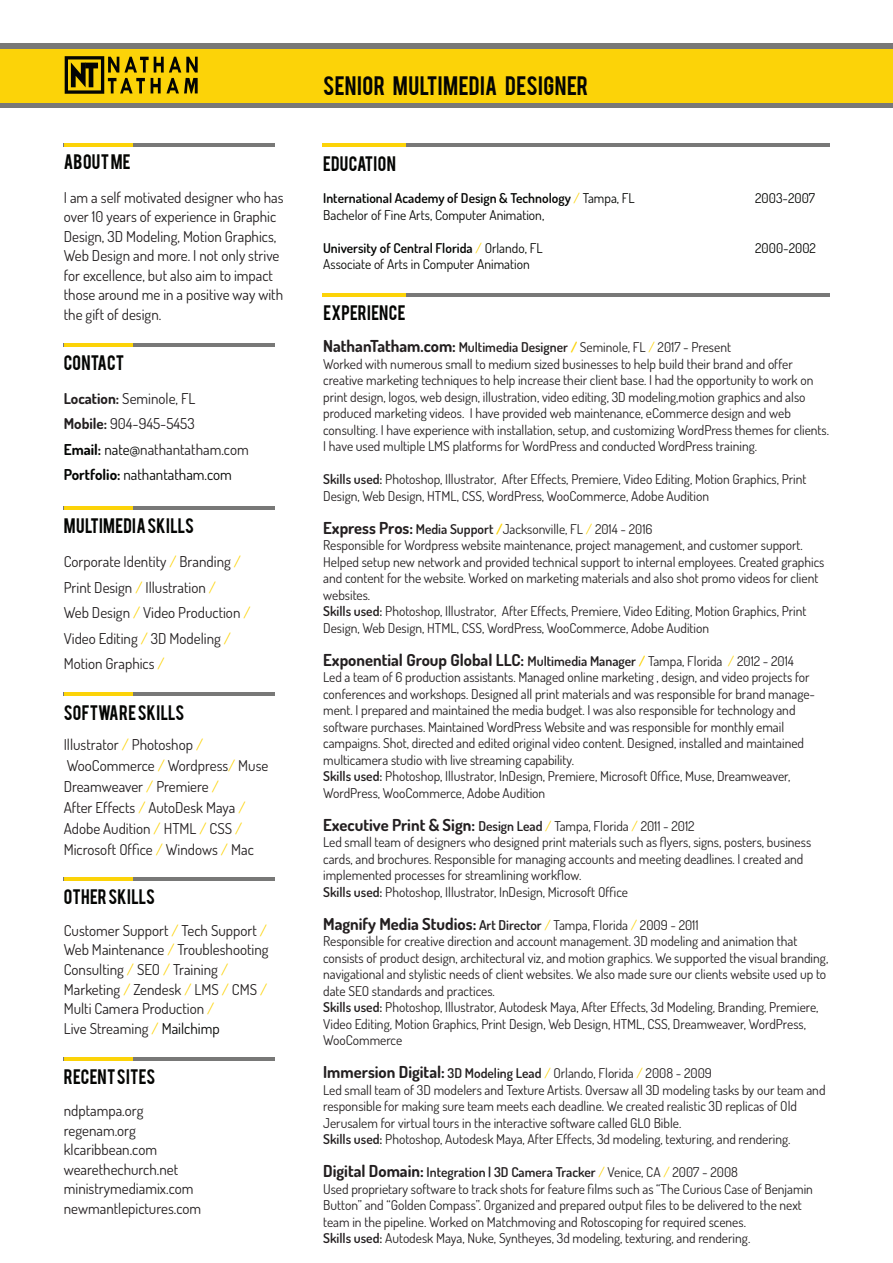
<style>
.page{position:relative;width:893px;height:1263px;background:#fff}
.page>*{position:absolute;margin:0;border:0;box-sizing:border-box;transform-origin:0 0}
.t1{font:21px "Bebas";letter-spacing:.025em;color:#040503}
.t2{font:16.5px "Bebas";letter-spacing:.015em;color:#040503}
.t3{font:700 16.5px "Dosis";color:#231f20}
.t4{font:15px/19.5px "Dosis";color:#231f20}
.t5{font:13.5px/16.5px "Dosis";color:#231f20}
.t6{font:13.5px "Dosis";color:#040503}
.t7{font:600 13.5px "Dosis";color:#040503}
.s1{font-weight:700}
.s2{font-weight:700;color:#040503}
.s3{color:#040503}
.s4{color:#fcd308}
.s5{font-weight:400;color:#fcd308}
.s6{font-weight:400}
.s7{font-weight:700;font-size:16.5px}
.s8{font-weight:600}
.s9{font-weight:700;color:#fcd308}
.s10{font-weight:600;font-size:13.5px}
.s11{font-weight:600;font-size:13.5px;color:#fcd308}
.s12{font-weight:400;font-size:13.5px}
.s13{font-weight:400;font-size:13.5px;color:#fcd308}
</style>
<div class="page">
<div style="left:0;top:44px;width:893px;height:64px;background:#787877"></div>
<div style="left:0;top:49px;width:893px;height:54px;background:#fcd308"></div>
<svg style="left:71px;top:62px;width:27px;height:25px"></svg>
<div style="left:65px;top:56px;width:39px;height:38px;border:3px solid #040503"></div>
<svg style="left:108px;top:57px;width:90px;height:36px"></svg>
<hr style="left:323px;top:293px;width:507px;height:4px;background:#787877">
<hr style="left:323px;top:293px;width:83px;height:4px;background:#fcd308">
<hr style="left:64px;top:343px;width:211px;height:3px;background:#787877">
<hr style="left:64px;top:343px;width:69px;height:3px;background:#fcd308">
<hr style="left:64px;top:506px;width:211px;height:3px;background:#787877">
<hr style="left:64px;top:506px;width:69px;height:3px;background:#fcd308">
<hr style="left:64px;top:692px;width:211px;height:4px;background:#787877">
<hr style="left:64px;top:692px;width:69px;height:4px;background:#fcd308">
<hr style="left:323px;top:143px;width:507px;height:4px;background:#787877">
<hr style="left:323px;top:143px;width:83px;height:4px;background:#fcd308">
<hr style="left:64px;top:877px;width:211px;height:4px;background:#787877">
<hr style="left:64px;top:877px;width:69px;height:4px;background:#fcd308">
<hr style="left:64px;top:144px;width:211px;height:3px;background:#787877">
<hr style="left:64px;top:144px;width:69px;height:3px;background:#fcd308">
<hr style="left:64px;top:1057px;width:211px;height:4px;background:#787877">
<hr style="left:64px;top:1057px;width:69px;height:4px;background:#fcd308">
<p class="t2" style="left:64px;top:150px;width:68px">ABOUT ME</p>
<p class="t4" style="left:64px;top:187px;width:221px">I am a self motivated designer who has over 10 years of experience in Graphic Design, 3D Modeling, Motion Graphics, Web Design and more. I not only strive for excellence, but also aim to impact those around me in a positive way with the gift of design.</p>
<p class="t2" style="left:64px;top:351px;width:62px">CONTACT</p>
<p class="t4" style="left:64px;top:385px;width:186px;line-height:25.5px"><span class="s1">Location:</span> Seminole, FL<br><span class="s1">Mobile:</span> 904-945-5453<br><span class="s2">Email:</span> <span class="s3">nate@</span>nathantatham.com<br><span class="s2">Portfolio:</span> <span class="s3">nathantatham.com</span></p>
<p class="t2" style="left:64px;top:514px;width:132px">MULTIMEDIA SKILLS</p>
<p class="t4" style="left:64px;top:548px;width:188px;line-height:25.5px">Corporate Identity <span class="s4">/</span> Branding <span class="s4">/<br></span>Print Design <span class="s4">/</span> Illustration <span class="s4">/<br></span>Web Design <span class="s4">/</span> Video Production <span class="s4">/<br></span>Video Editing <span class="s4">/</span> 3D Modeling <span class="s4">/<br></span>Motion Graphics <span class="s4">/</span></p>
<p class="t2" style="left:64px;top:701px;width:122px">SOFTWARE SKILLS</p>
<p class="t4" style="left:64px;top:733px;width:206px;line-height:21px">Illustrator <span class="s4">/</span> Photoshop <span class="s4">/<br></span>WooCommerce <span class="s4">/</span> Wordpress<span class="s4">/</span> Muse<br>Dreamweaver <span class="s4">/</span> Premiere <span class="s4">/<br></span>After Effects <span class="s4">/</span> AutoDesk Maya <span class="s4">/<br></span>Adobe Audition <span class="s4">/</span> HTML <span class="s4">/</span> CSS <span class="s4">/<br></span>Microsoft Office <span class="s4">/</span> Windows <span class="s4">/</span> Mac</p>
<p class="t2" style="left:64px;top:884px;width:93px">OTHER SKILLS</p>
<p class="t4" style="left:64px;top:920px;width:206px">Customer Support <span class="s4">/</span> Tech Support <span class="s4">/<br></span>Web Maintenance <span class="s4">/</span> Troubleshooting<br>Consulting <span class="s4">/</span> SEO <span class="s4">/</span> Training <span class="s4">/<br></span>Marketing <span class="s4">/</span> Zendesk <span class="s4">/</span> LMS <span class="s4">/</span> CMS <span class="s4">/<br></span>Multi Camera Production <span class="s4">/<br></span>Live Streaming <span class="s4">/</span> <span class="s3">Mailchimp</span></p>
<p class="t2" style="left:64px;top:1064px;width:93px">RECENT SITES</p>
<p class="t4" style="left:64px;top:1100px;width:139px">ndptampa.org regenam.org klcaribbean.com wearethechurch.net ministrymediamix.com newmantlepictures.com</p>
<h1 class="t1" style="left:323px;top:70px;width:267px">SENIOR MULTIMEDIA DESIGNER</h1>
<p class="t2" style="left:323px;top:151px;width:74px">EDUCATION</p>
<p class="t7" style="left:323px;top:190px;width:313px">International Academy of Design &amp; Technology <span class="s5">/</span> <span class="s6">Tampa, FL</span></p>
<p class="t6" style="left:755px;top:190px;width:61px">2003-2007</p>
<p class="t6" style="left:323px;top:206px;width:223px">Bachelor of Fine Arts, Computer Animation,</p>
<p class="t7" style="left:323px;top:239px;width:221px">University of Central Florida <span class="s5">/</span> <span class="s6">Orlando, FL</span></p>
<p class="t6" style="left:755px;top:239px;width:62px">2000-2002</p>
<p class="t6" style="left:323px;top:256px;width:208px">Associate of Arts in Computer Animation</p>
<p class="t2" style="left:324px;top:300px;width:83px">EXPERIENCE</p>
<p class="t5" style="left:323px;top:339px;width:507px"><span class="s7">NathanTatham.com:</span> <span class="s8">Multimedia Designer</span> <span class="s9">/</span> Seminole, FL <span class="s4">/</span> 2017 - Present<br>Worked with numerous small to medium sized businesses to help build their brand and offer creative marketing techniques to help increase their client base. I had the opportunity to work on print design, logos, web design, illustration, video editing, 3D modeling,motion graphics and also produced marketing videos. I have provided web maintenance, eCommerce design and web consulting. I have experience with installation, setup, and customizing WordPress themes for clients.<br>I have used multiple LMS platforms for WordPress and conducted WordPress training.</p>
<p class="t5" style="left:323px;top:471px;width:485px"><span class="s8">Skills used:</span> Photoshop, Illustrator, After Effects, Premiere, Video Editing, Motion Graphics, Print<br>Design, Web Design, HTML, CSS, WordPress, WooCommerce, Adobe Audition</p>
<p class="t5" style="left:323px;top:520px;width:503px"><span class="s7">Express Pros:</span> <span class="s8">Media Support</span> <span class="s9">/</span>Jacksonville, FL <span class="s4">/</span> 2014 - 2016<br>Responsible for Wordpress website maintenance, project management, and customer support.<br>Helped setup new network and provided technical support to internal employees. Created graphics and content for the website. Worked on marketing materials and also shot promo videos for client websites.<br><span class="s8">Skills used:</span> Photoshop, Illustrator, After Effects, Premiere, Video Editing, Motion Graphics, Print Design, Web Design, HTML, CSS, WordPress, WooCommerce, Adobe Audition</p>
<p class="t3" style="left:323px;top:649px;width:472px">Exponential Group Global LLC: <span class="s10">Multimedia Manager</span> <span class="s11">/</span> <span class="s12">Tampa, Florida</span> <span class="s13">/</span> <span class="s12">2012 - 2014</span></p>
<p class="t5" style="left:323px;top:669px;width:493px">Led a team of 6 production assistants. Managed online marketing , design, and video projects for conferences and workshops. Designed all print materials and was responsible for brand manage&shy;ment. I prepared and maintained the media budget. I was also responsible for technology and software purchases. Maintained WordPress Website and was responsible for monthly email campaigns. Shot, directed and edited original video content. Designed, installed and maintained multicamera studio with live streaming capability.<br><span class="s8">Skills used:</span> Photoshop, Illustrator, InDesign, Premiere, Microsoft Office, Muse, Dreamweaver, WordPress, WooCommerce, Adobe Audition</p>
<p class="t5" style="left:323px;top:817px;width:489px"><span class="s7">Executive Print &amp; Sign:</span> <span class="s8">Design Lead</span> <span class="s4">/</span> Tampa, Florida <span class="s4">/</span> 2011 - 2012<br>Led small team of designers who designed print materials such as flyers, signs, posters, business cards, and brochures. Responsible for managing accounts and meeting deadlines. I created and implemented processes for streamlining workflow.<br><span class="s8">Skills used:</span> Photoshop, Illustrator, InDesign, Microsoft Office</p>
<p class="t5" style="left:323px;top:916px;width:507px"><span class="s7">Magnify Media Studios:</span> <span class="s8">Art Director</span> <span class="s4">/</span> Tampa, Florida <span class="s4">/</span> 2009 - 2011<br>Responsible for creative direction and account management. 3D modeling and animation that consists of product design, architectural viz, and motion graphics. We supported the visual branding, navigational and stylistic needs of client websites. We also made sure our clients website used up to date SEO standards and practices.<br><span class="s8">Skills used:</span> Photoshop, Illustrator, Autodesk Maya, After Effects, 3d Modeling, Branding, Premiere, Video Editing, Motion Graphics, Print Design, Web Design, HTML, CSS, Dreamweaver, WordPress, WooCommerce</p>
<p class="t5" style="left:323px;top:1065px;width:504px"><span class="s7">Immersion Digital:</span> <span class="s8">3D Modeling Lead</span> <span class="s4">/</span> Orlando, Florida <span class="s4">/</span> 2008 - 2009<br>Led small team of 3D modelers and Texture Artists. Oversaw all 3D modeling tasks by our team and responsible for making sure team meets each deadline. We created realistic 3D replicas of Old Jerusalem for virtual tours in the interactive software called GLO Bible.<br><span class="s8">Skills used:</span> Photoshop, Autodesk Maya, After Effects, 3d modeling, texturing, and rendering.</p>
<p class="t5" style="left:323px;top:1164px;width:491px"><span class="s7">Digital Domain:</span> <span class="s8">Integration | 3D Camera Tracker</span> <span class="s4">/</span> Venice, CA <span class="s4">/</span> 2007 - 2008<br>Used proprietary software to track shots for feature films such as “The Curious Case of Benjamin Button” and “Golden Compass”. Organized and prepared output files to be delivered to the next team in the pipeline. Worked on Matchmoving and Rotoscoping for required scenes.<br><span class="s8">Skills used:</span> Autodesk Maya, Nuke, Syntheyes, 3d modeling, texturing, and rendering.</p>
</div>
